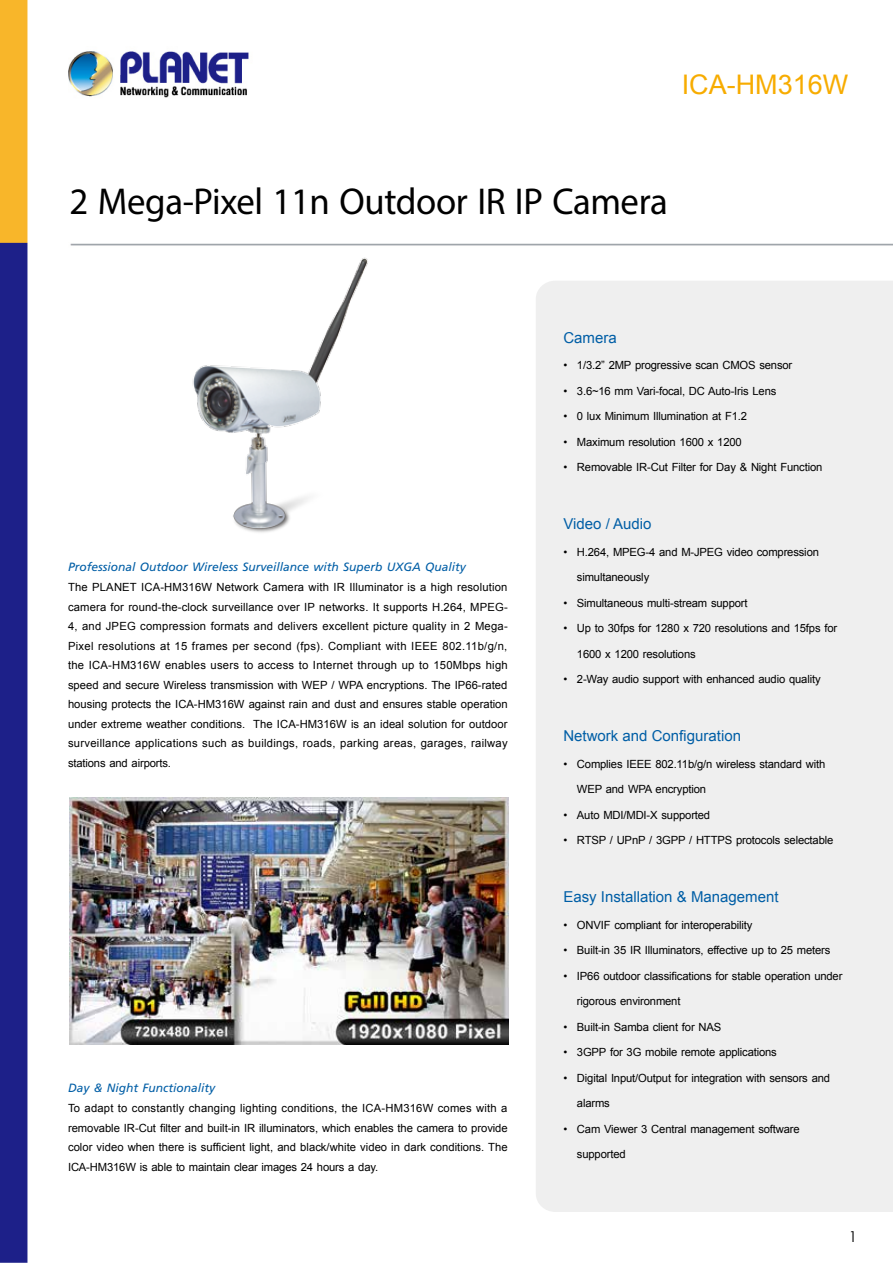
<style>
.page{position:relative;width:893px;height:1263px;background:#fff}
.page>*{position:absolute;margin:0;border:0;box-sizing:border-box;transform-origin:0 0}
.t1{font:37.5px "Myriad Pro";letter-spacing:-.01em;color:#000}
.t2{font:27px "Arial";color:#f7ac00}
.t3{font:15px "Arial";color:#005ea6}
.t4{font:15px "Century Gothic";color:#000}
.t5{font:italic 12px "Frutiger";color:#005ea6}
.t6{font:11.25px/19.5px "Arial";letter-spacing:-.015em;color:#000;text-align:justify}
</style>
<div class="page">
<img style="left:0;top:0;width:893px;height:1263px">
<div style="left:536px;top:281px;width:357px;height:931px;background:#efefef"></div>
<img style="left:168px;top:250px;width:208px;height:291px">
<img style="left:69px;top:797px;width:439px;height:247px">
<h2 class="t2" style="left:682px;top:67px;width:168px">ICA-HM316W</h2>
<h1 class="t1" style="left:69px;top:179px;width:600px">2 Mega-Pixel 11n Outdoor IR IP Camera</h1>
<p class="t5" style="left:68px;top:560px;width:399px">Professional Outdoor Wireless Surveillance with Superb UXGA Quality</p>
<p class="t6" style="left:68px;top:578px;width:441px">The PLANET ICA-HM316W Network Camera with IR Illuminator is a high resolution camera for round-the-clock surveillance over IP networks. It supports H.264, MPEG-4, and JPEG compression formats and delivers excellent picture quality in 2 Mega-Pixel resolutions at 15 frames per second (fps). Compliant with IEEE 802.11b/g/n, the ICA-HM316W enables users to access to Internet through up to 150Mbps high speed and secure Wireless transmission with WEP / WPA encryptions. The IP66-rated housing protects the ICA-HM316W against rain and dust and ensures stable operation under extreme weather conditions. The ICA-HM316W is an ideal solution for outdoor surveillance applications such as buildings, roads, parking areas, garages, railway stations and airports.</p>
<p class="t5" style="left:68px;top:1081px;width:148px">Day &amp; Night Functionality</p>
<p class="t6" style="left:68px;top:1099px;width:441px">To adapt to constantly changing lighting conditions, the ICA-HM316W comes with a removable IR-Cut filter and built-in IR illuminators, which enables the camera to provide color video when there is sufficient light, and black/white video in dark conditions. The ICA-HM316W is able to maintain clear images 24 hours a day.</p>
<h3 class="t3" style="left:563px;top:328px;width:55px">Camera</h3>
<p class="t6" style="left:563px;top:355px;width:230px">• 1/3.2” 2MP progressive scan CMOS sensor</p>
<p class="t6" style="left:563px;top:381px;width:214px">• 3.6~16 mm Vari-focal, DC Auto-Iris Lens</p>
<p class="t6" style="left:563px;top:406px;width:185px">• 0 lux Minimum Illumination at F1.2</p>
<p class="t6" style="left:563px;top:432px;width:180px">• Maximum resolution 1600 x 1200</p>
<p class="t6" style="left:563px;top:457px;width:260px">• Removable IR-Cut Filter for Day &amp; Night Function</p>
<h3 class="t3" style="left:563px;top:514px;width:90px">Video / Audio</h3>
<p class="t6" style="left:563px;top:542px;width:257px">• H.264, MPEG-4 and M-JPEG video compression</p>
<p class="t6" style="left:577px;top:567px;width:74px">simultaneously</p>
<p class="t6" style="left:563px;top:593px;width:186px">• Simultaneous multi-stream support</p>
<p class="t6" style="left:563px;top:618px;width:275px">• Up to 30fps for 1280 x 720 resolutions and 15fps for</p>
<p class="t6" style="left:577px;top:644px;width:120px">1600 x 1200 resolutions</p>
<p class="t6" style="left:563px;top:669px;width:259px">• 2-Way audio support with enhanced audio quality</p>
<h3 class="t3" style="left:563px;top:726px;width:179px">Network and Configuration</h3>
<p class="t6" style="left:563px;top:754px;width:263px">• Complies IEEE 802.11b/g/n wireless standard with</p>
<p class="t6" style="left:577px;top:779px;width:131px">WEP and WPA encryption</p>
<p class="t6" style="left:563px;top:805px;width:148px">• Auto MDI/MDI-X supported</p>
<p class="t6" style="left:563px;top:830px;width:271px">• RTSP / UPnP / 3GPP / HTTPS protocols selectable</p>
<h3 class="t3" style="left:563px;top:887px;width:217px">Easy Installation &amp; Management</h3>
<p class="t6" style="left:563px;top:915px;width:190px">• ONVIF compliant for interoperability</p>
<p class="t6" style="left:563px;top:940px;width:268px">• Built-in 35 IR Illuminators, effective up to 25 meters</p>
<p class="t6" style="left:563px;top:966px;width:281px">• IP66 outdoor classifications for stable operation under</p>
<p class="t6" style="left:577px;top:991px;width:105px">rigorous environment</p>
<p class="t6" style="left:563px;top:1017px;width:159px">• Built-in Samba client for NAS</p>
<p class="t6" style="left:563px;top:1042px;width:215px">• 3GPP for 3G mobile remote applications</p>
<p class="t6" style="left:563px;top:1068px;width:268px">• Digital Input/Output for integration with sensors and</p>
<p class="t6" style="left:577px;top:1093px;width:34px">alarms</p>
<p class="t6" style="left:563px;top:1119px;width:238px">• Cam Viewer 3 Central management software</p>
<p class="t6" style="left:577px;top:1144px;width:50px">supported</p>
<h3 class="t4" style="left:849px;top:1227px;width:10px">1</h3>
</div>
